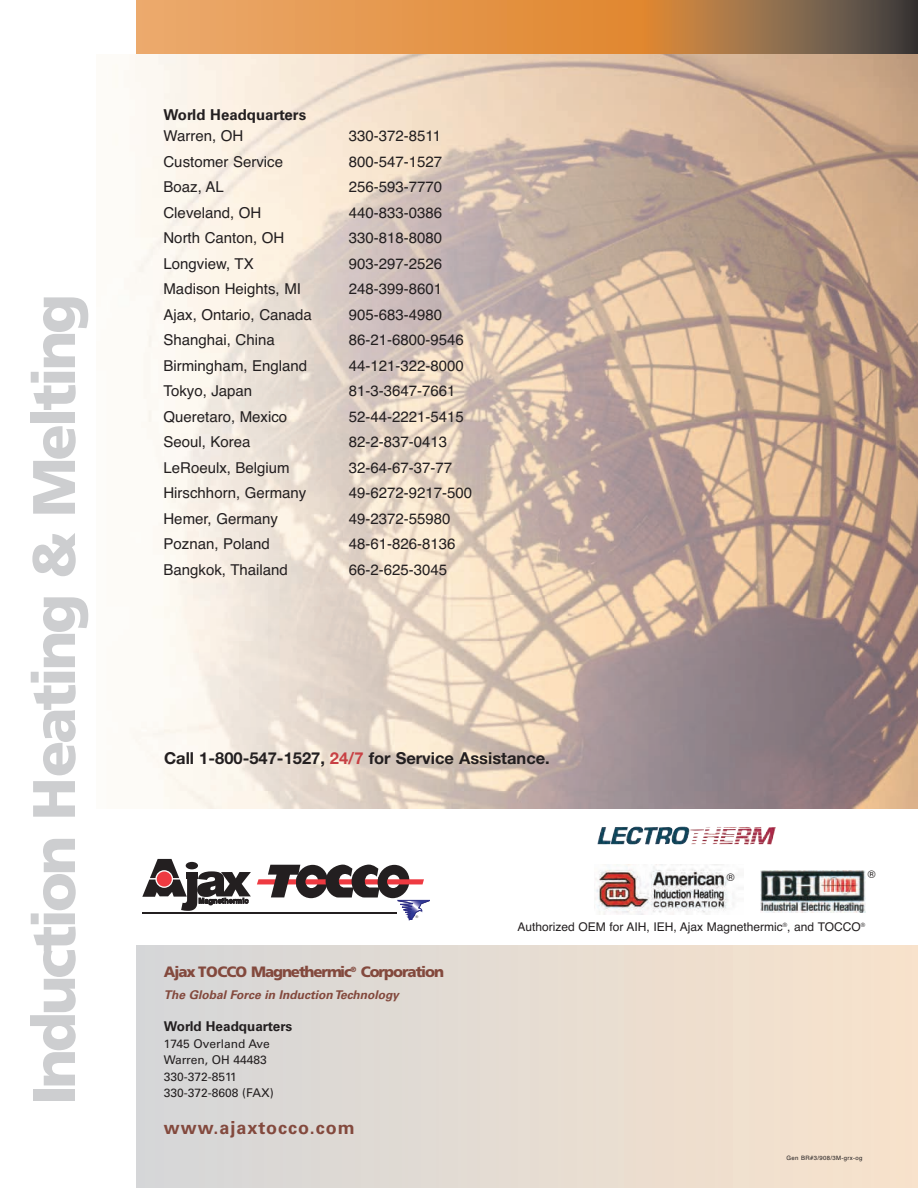
<style>
.page{position:relative;width:918px;height:1188px;background:#fff}
.page>*{position:absolute;margin:0;border:0;box-sizing:border-box;transform-origin:0 0}
.t1{font:900 60px "Frutiger";letter-spacing:-.055em;color:#cdced0}
.t2{font:700 18px "Univers";letter-spacing:.055em;color:#83493d}
.t3{font:700 16.5px "Helvetica Neue";color:#231f20}
.t4{font:15px "Helvetica";color:#231f20}
.t5{font:900 15px "Frutiger";letter-spacing:-.075em;color:#83493d}
.t6{font:700 15px "Univers";color:#231f20}
.t7{font:700 13.5px "Univers";color:#231f20}
.t8{font:12px/16.5px "Univers";color:#231f20}
.t9{font:12px "Helvetica";color:#231f20}
.t10{font:italic 700 12px "Univers";color:#83493d}
.t11{font:10.5px "Helvetica";color:#231f20}
.t12{font:6px "Helvetica";letter-spacing:.055em;color:#231f20}
.t13{font:3.6px "Univers";color:#231f20}
.s1{color:#c84144}
</style>
<div class="page">
<img style="left:115px;top:54px;width:803px;height:755px">
<div style="left:136px;top:0;width:512px;height:54px;background:linear-gradient(to right,#ebaa6e,#e0872f)"></div>
<svg style="left:645px;top:0;width:273px;height:54px;background:#8d6845"></svg>
<div style="left:137px;top:945px;width:781px;height:243px;background:linear-gradient(to right,#d4d6d8,#f8e2cb)"></div>
<hr style="left:142px;top:913px;width:254px;height:1px;background:#231f20">
<svg style="left:142px;top:859px;width:109px;height:52px"></svg>
<div style="left:157px;top:872px;width:15px;height:15px;background:#ee3a41;border-radius:50%"></div>
<svg style="left:257px;top:865px;width:173px;height:55px"></svg>
<img style="left:594px;top:864px;width:140px;height:50px">
<img style="left:761px;top:871px;width:105px;height:42px">
<img style="left:597px;top:827px;width:179px;height:18px">
<h1 class="t1" style="left:30px;top:1106px;width:813px;rotate:-90deg">Induction Heating &amp; Melting</h1>
<p class="t6" style="left:164px;top:110px;width:144px">World Headquarters</p>
<p class="t4" style="left:164px;top:127px;width:81px">Warren, OH</p>
<p class="t4" style="left:349px;top:127px;width:94px">330-372-8511</p>
<p class="t4" style="left:164px;top:153px;width:121px">Customer Service</p>
<p class="t4" style="left:349px;top:153px;width:95px">800-547-1527</p>
<p class="t4" style="left:164px;top:178px;width:62px">Boaz, AL</p>
<p class="t4" style="left:349px;top:178px;width:95px">256-593-7770</p>
<p class="t4" style="left:164px;top:204px;width:99px">Cleveland, OH</p>
<p class="t4" style="left:349px;top:204px;width:95px">440-833-0386</p>
<p class="t4" style="left:164px;top:229px;width:122px">North Canton, OH</p>
<p class="t4" style="left:349px;top:229px;width:95px">330-818-8080</p>
<p class="t4" style="left:164px;top:255px;width:92px">Longview, TX</p>
<p class="t4" style="left:349px;top:255px;width:95px">903-297-2526</p>
<p class="t4" style="left:164px;top:280px;width:139px">Madison Heights, MI</p>
<p class="t4" style="left:349px;top:280px;width:95px">248-399-8601</p>
<p class="t4" style="left:164px;top:306px;width:150px">Ajax, Ontario, Canada</p>
<p class="t4" style="left:349px;top:306px;width:95px">905-683-4980</p>
<p class="t4" style="left:164px;top:331px;width:113px">Shanghai, China</p>
<p class="t4" style="left:349px;top:331px;width:117px">86-21-6800-9546</p>
<p class="t4" style="left:164px;top:357px;width:145px">Birmingham, England</p>
<p class="t4" style="left:349px;top:357px;width:117px">44-121-322-8000</p>
<p class="t4" style="left:164px;top:382px;width:90px">Tokyo, Japan</p>
<p class="t4" style="left:349px;top:382px;width:108px">81-3-3647-7661</p>
<p class="t4" style="left:164px;top:408px;width:125px">Queretaro, Mexico</p>
<p class="t4" style="left:349px;top:408px;width:117px">52-44-2221-5415</p>
<p class="t4" style="left:164px;top:433px;width:89px">Seoul, Korea</p>
<p class="t4" style="left:349px;top:433px;width:100px">82-2-837-0413</p>
<p class="t4" style="left:164px;top:459px;width:128px">LeRoeulx, Belgium</p>
<p class="t4" style="left:349px;top:459px;width:105px">32-64-67-37-77</p>
<p class="t4" style="left:164px;top:484px;width:144px">Hirschhorn, Germany</p>
<p class="t4" style="left:349px;top:484px;width:125px">49-6272-9217-500</p>
<p class="t4" style="left:164px;top:510px;width:116px">Hemer, Germany</p>
<p class="t4" style="left:349px;top:510px;width:103px">49-2372-55980</p>
<p class="t4" style="left:164px;top:535px;width:108px">Poznan, Poland</p>
<p class="t4" style="left:349px;top:535px;width:108px">48-61-826-8136</p>
<p class="t4" style="left:164px;top:561px;width:126px">Bangkok, Thailand</p>
<p class="t4" style="left:349px;top:561px;width:100px">66-2-625-3045</p>
<p class="t3" style="left:164px;top:748px;width:387px">Call 1-800-547-1527, <span class="s1">24/7</span> for Service Assistance.</p>
<p class="t13" style="left:416px;top:916px;width:4px">®</p>
<p class="t11" style="left:727px;top:871px;width:9px">®</p>
<p class="t11" style="left:868px;top:868px;width:9px">®</p>
<p class="t5" style="left:164px;top:966px;width:282px">Ajax TOCCO Magnethermic<sup>®</sup> Corporation</p>
<p class="t10" style="left:164px;top:991px;width:237px">The Global Force in Induction Technology</p>
<p class="t7" style="left:164px;top:1021px;width:130px">World Headquarters</p>
<p class="t8" style="left:164px;top:1036px;width:111px">1745 Overland Ave<br>Warren, OH 44483<br>330-372-8511<br>330-372-8608 (FAX)</p>
<p class="t2" style="left:164px;top:1121px;width:192px">www.ajaxtocco.com</p>
<p class="t9" style="left:517px;top:920px;width:349px">Authorized OEM for AIH, IEH, Ajax Magnethermic<sup>®</sup>, and TOCCO<sup>®</sup></p>
<p class="t12" style="left:787px;top:1155px;width:77px">Gen BR#3/908/3M-grx-og</p>
</div>
